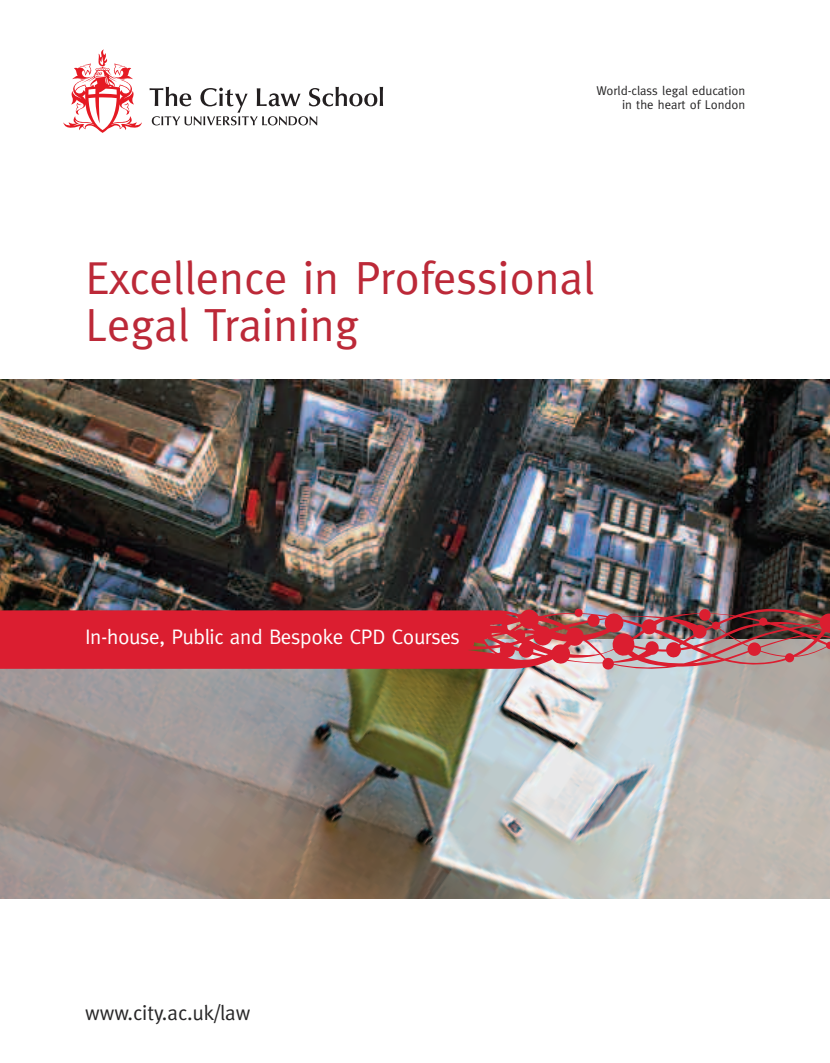
<style>
.page{position:relative;width:830px;height:1063px;background:#fff}
.page>*{position:absolute;margin:0;border:0;box-sizing:border-box;transform-origin:0 0}
.t1{font:46.5px/46.5px "Meta";color:#bc2938}
.t2{font:21px "Meta";letter-spacing:-.015em;color:#fff}
.t3{font:21px "Meta";color:#272627}
.t4{font:12.75px/13.8px "Meta";color:#272627;text-align:right}
</style>
<div class="page">
<img style="left:0;top:379px;width:829px;height:520px">
<img style="left:0;top:608px;width:829px;height:68px">
<svg style="left:63px;top:50px;width:79px;height:83px"></svg>
<svg style="left:149px;top:87px;width:234px;height:38px"></svg>
<p class="t4" style="left:596px;top:84px;width:150px">World-class legal education in the heart of London</p>
<h1 class="t1" style="left:85px;top:255px;width:510px">Excellence in Professional<br>Legal Training</h1>
<h2 class="t2" style="left:85px;top:624px;width:376px">In-house, Public and Bespoke CPD Courses</h2>
<h2 class="t3" style="left:85px;top:1000px;width:167px">www.city.ac.uk/law</h2>
</div>
